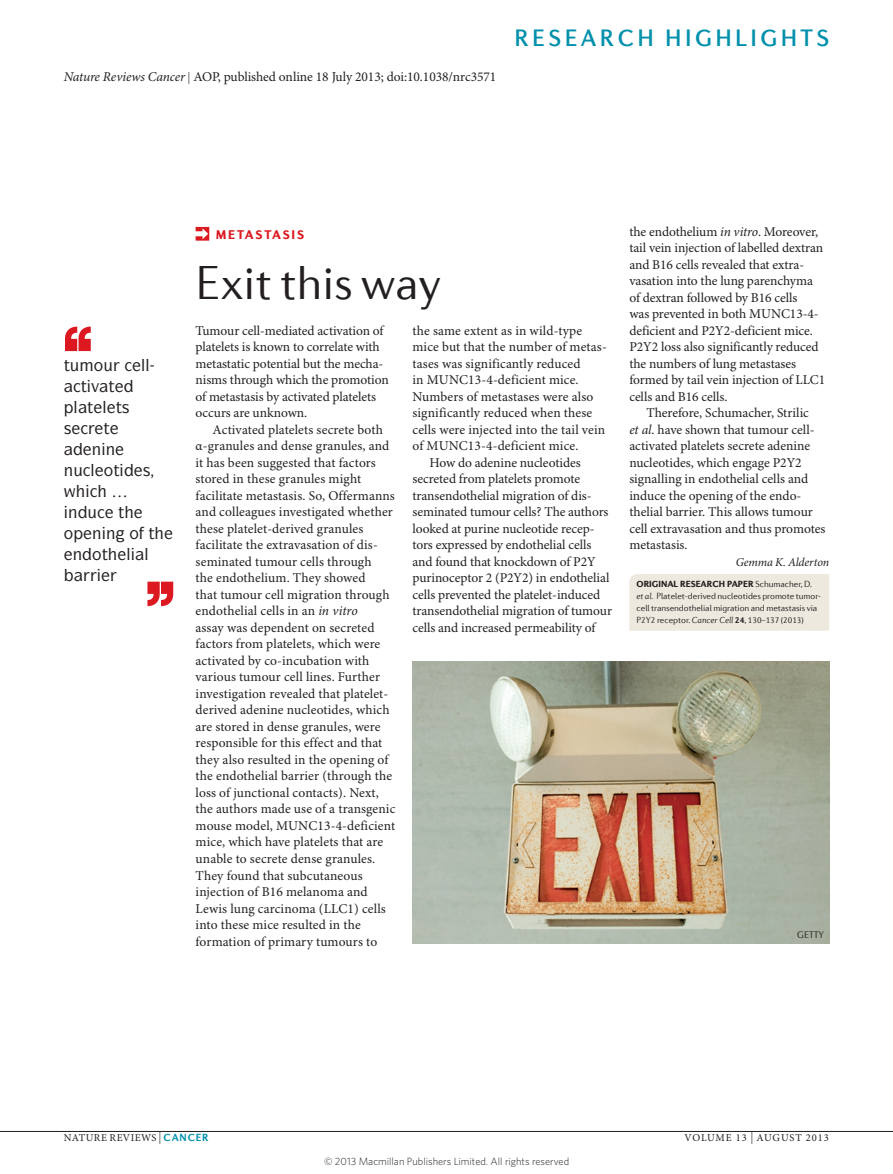
<style>
.page{position:relative;width:893px;height:1174px;background:#fff}
.page>*{position:absolute;margin:0;border:0;box-sizing:border-box;transform-origin:0 0}
.title-large{font:300 48px "Diverda Sans Com";color:#231f20}
.sectionheader{font:500 24px "Diverda Sans Com";letter-spacing:.14em;color:#0090ab}
.pulloutquote{font:500 16.5px "ITC Symbol Std";color:#231f20}
.bodyindent{font:13.5px/16.5px "Minion Pro";color:#231f20}
.bodyfirst{font:13.5px/16.5px "Minion Pro";letter-spacing:-.005em;color:#231f20}
.ministrap{font:900 12.75px "Diverda Sans Com";letter-spacing:.14em;color:#dc1820}
.author{font:italic 12px "Minion Pro";letter-spacing:-.01em;color:#231f20}
.t1{font:300 10.5px "Whitney";color:#231f20}
.t2{font:10.5px "Minion Pro";letter-spacing:.04em;color:#231f20}
.t3{font:10.5px "Minion Pro";letter-spacing:.085em;color:#231f20}
.creditstyle{font:300 9.75px "Diverda Sans Com";letter-spacing:-.005em;color:#231f20}
.webbody{font:300 9px/12px "Diverda Sans Com";letter-spacing:-.005em;color:#231f20}
.s1{font-style:italic}
.s2{font-size:12px}
.s3{font-weight:900}
.s4{font-weight:700}
.s5{font-family:"Diverda Sans Com";font-weight:700;color:#0090ab}
</style>
<div class="page">
<svg style="left:147px;top:581px;width:26px;height:25px"></svg>
<svg style="left:65px;top:326px;width:26px;height:25px"></svg>
<img style="left:412px;top:661px;width:417px;height:282px">
<hr style="left:0;top:1131px;width:893px;height:1px;background:#231f20">
<svg style="left:196px;top:227px;width:13px;height:14px"></svg>
<div style="left:629px;top:574px;width:200px;height:56px;background:#ede9de"></div>
<p class="bodyindent" style="left:64px;top:69px;width:434px"><span class="s1">Nature Reviews Cancer</span> <span class="s2">|</span> AOP, published online 18 July 2013; doi:10.1038/nrc3571</p>
<p class="sectionheader" style="left:514px;top:24px;width:316px">RESEARCH HIGHLIGHTS</p>
<p class="pulloutquote" style="left:64px;top:354px;width:51px">▼◆ □◆</p>
<p class="pulloutquote" style="left:81px;top:375px;width:35px">▼❖▼</p>
<p class="pulloutquote" style="left:74px;top:396px;width:57px">●▼●▼▲</p>
<p class="pulloutquote" style="left:64px;top:459px;width:57px">■◆ ● □▼</p>
<p class="pulloutquote" style="left:64px;top:522px;width:92px">□ ■■ □ ▼</p>
<p class="pulloutquote" style="left:73px;top:543px;width:77px">■□▼ ●●</p>
<p class="ministrap" style="left:216px;top:227px;width:90px">METASTASIS</p>
<p class="title-large" style="left:196px;top:255px;width:246px">Exit this way</p>
<p class="bodyfirst" style="left:196px;top:323px;width:195px">Tumour cell-mediated activation of platelets is known to correlate with metastatic potential but the mecha&shy;nisms through which the promotion of metastasis by activated platelets occurs are unknown.</p>
<p class="bodyindent" style="left:196px;top:422px;width:201px;text-indent:17px">Activated platelets secrete both α-granules and dense granules, and it has been suggested that factors stored in these granules might facilitate metastasis. So, Offermanns and colleagues investigated whether these platelet-derived granules facilitate the extravasation of dis&shy;seminated tumour cells through<br>the endothelium. They showed<br>that tumour cell migration through endothelial cells in an <span class="s1">in vitro<br></span>assay was dependent on secreted factors from platelets, which were activated by co-incubation with various tumour cell lines. Further investigation revealed that platelet&shy;derived adenine nucleotides, which are stored in dense granules, were responsible for this effect and that they also resulted in the opening of the endothelial barrier (through the loss of junctional contacts). Next, the authors made use of a transgenic mouse model, MUNC13-4-deficient mice, which have platelets that are unable to secrete dense granules.<br>They found that subcutaneous injection of B16 melanoma and Lewis lung carcinoma (LLC1) cells into these mice resulted in the formation of primary tumours to</p>
<p class="bodyindent" style="left:412px;top:323px;width:196px">the same extent as in wild-type mice but that the number of metas&shy;tases was significantly reduced<br>in MUNC13-4-deficient mice.<br>Numbers of metastases were also significantly reduced when these cells were injected into the tail vein of MUNC13-4-deficient mice.</p>
<p class="bodyindent" style="left:412px;top:455px;width:201px;text-indent:17px">How do adenine nucleotides secreted from platelets promote transendothelial migration of dis&shy;seminated tumour cells? The authors looked at purine nucleotide recep&shy;tors expressed by endothelial cells and found that knockdown of P2Y purinoceptor 2 (P2Y2) in endothelial cells prevented the platelet-induced transendothelial migration of tumour cells and increased permeability of</p>
<p class="bodyindent" style="left:629px;top:224px;width:197px">the endothelium <span class="s1">in vitro</span>. Moreover, tail vein injection of labelled dextran and B16 cells revealed that extra&shy;vasation into the lung parenchyma of dextran followed by B16 cells<br>was prevented in both MUNC13-4- deficient and P2Y2-deficient mice.<br>P2Y2 loss also significantly reduced the numbers of lung metastases formed by tail vein injection of LLC1 cells and B16 cells.</p>
<p class="bodyindent" style="left:629px;top:405px;width:198px;text-indent:17px">Therefore, Schumacher, Strilic<br><span class="s1">et al</span>. have shown that tumour cell&shy;activated platelets secrete adenine nucleotides, which engage P2Y2 signalling in endothelial cells and induce the opening of the endo&shy;thelial barrier. This allows tumour cell extravasation and thus promotes metastasis.</p>
<p class="author" style="left:736px;top:555px;width:95px">Gemma K. Alderton</p>
<p class="webbody" style="left:637px;top:578px;width:186px"><span class="s3">ORIGINAL RESEARCH PAPER</span> Schumacher, D. <span class="s1">et al.</span> Platelet-derived nucleotides promote tumor&shy;cell transendothelial migration and metastasis via P2Y2 receptor. <span class="s1">Cancer Cell</span> <span class="s4">24</span>, 130–137 (2013)</p>
<p class="creditstyle" style="left:797px;top:929px;width:28px">GETTY</p>
<p class="t2" style="left:64px;top:1131px;width:146px">NATURE REVIEWS <span class="s2">|</span> <span class="s5">CANCER</span></p>
<p class="t3" style="left:684px;top:1131px;width:146px">VOLUME 13 <span class="s2">|</span> AUGUST 2013</p>
<p class="t1" style="left:324px;top:1154px;width:247px">© 2013 Macmillan Publishers Limited. All rights reserved</p>
</div>
